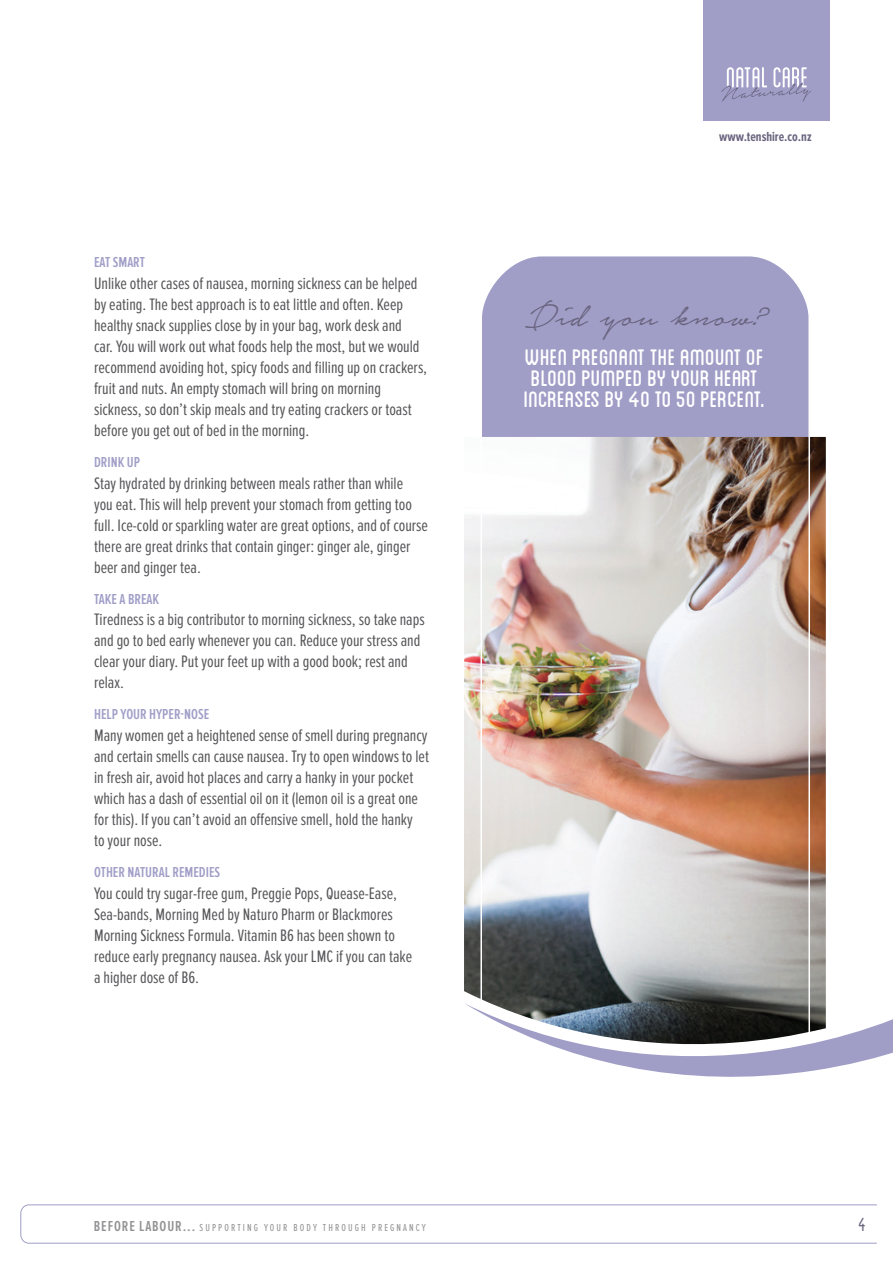
<style>
.page{position:relative;width:893px;height:1263px;background:#fff}
.page>*{position:absolute;margin:0;border:0;box-sizing:border-box;transform-origin:0 0}
.t1{font:45px "Notera Personal Use Only";color:#69637e}
.t2{font:31.5px "Blanch Caps";color:#fff}
.t3{font:condensed 19.8px "Blanch";color:#69637e}
.t4{font:17.25px/21px "Proxima Nova Ex Cn";color:#575558}
.t5{font:600 15px "Proxima Nova Ex Cn";color:#a09ec7}
.t6{font:700 13.65px "Proxima Nova Ex Cn";color:#69637e}
.t7{font:10.5px "Proxima Nova Ex Cn";letter-spacing:.2em;color:#929193}
.s1{font-weight:600;font-size:15px}
</style>
<div class="page">
<div style="left:703px;top:0;width:127px;height:121px;background:#a09ec7"></div>
<svg style="left:721px;top:67px;width:90px;height:35px"></svg>
<svg style="left:21px;top:1205px;width:856px;height:38px"></svg>
<svg style="left:559px;top:436px;width:334px;height:641px"></svg>
<img style="left:464px;top:437px;width:362px;height:611px">
<img style="left:480px;top:256px;width:331px;height:783px">
<p class="t5" style="left:94px;top:254px;width:52px">EAT SMART</p>
<p class="t4" style="left:94px;top:273px;width:335px">Unlike other cases of nausea, morning sickness can be helped by eating. The best approach is to eat little and often. Keep healthy snack supplies close by in your bag, work desk and<br>car. You will work out what foods help the most, but we would recommend avoiding hot, spicy foods and filling up on crackers, fruit and nuts. An empty stomach will bring on morning sickness, so don’t skip meals and try eating crackers or toast before you get out of bed in the morning.</p>
<p class="t5" style="left:94px;top:454px;width:48px">DRINK UP</p>
<p class="t4" style="left:94px;top:473px;width:335px">Stay hydrated by drinking between meals rather than while<br>you eat. This will help prevent your stomach from getting too full. Ice-cold or sparkling water are great options, and of course there are great drinks that contain ginger: ginger ale, ginger beer and ginger tea.</p>
<p class="t5" style="left:94px;top:590px;width:67px">TAKE A BREAK</p>
<p class="t4" style="left:94px;top:610px;width:332px">Tiredness is a big contributor to morning sickness, so take naps and go to bed early whenever you can. Reduce your stress and clear your diary. Put your feet up with a good book; rest and relax.</p>
<p class="t5" style="left:94px;top:706px;width:117px">HELP YOUR HYPER-NOSE</p>
<p class="t4" style="left:94px;top:725px;width:336px">Many women get a heightened sense of smell during pregnancy and certain smells can cause nausea. Try to open windows to let in fresh air, avoid hot places and carry a hanky in your pocket which has a dash of essential oil on it (lemon oil is a great one for this). If you can’t avoid an offensive smell, hold the hanky<br>to your nose.</p>
<p class="t5" style="left:94px;top:863px;width:128px">OTHER NATURAL REMEDIES</p>
<p class="t4" style="left:94px;top:883px;width:320px">You could try sugar-free gum, Preggie Pops, Quease-Ease, Sea-bands, Morning Med by Naturo Pharm or Blackmores Morning Sickness Formula. Vitamin B6 has been shown to reduce early pregnancy nausea. Ask your LMC if you can take a higher dose of B6.</p>
<p class="t7" style="left:94px;top:1221px;width:333px"><span class="s1">BEFORE LABOUR...</span> SUPPORTING YOUR BODY THROUGH PREGNANCY</p>
<p class="t6" style="left:719px;top:128px;width:94px">www.tenshire.co.nz</p>
<h1 class="t1" style="left:525px;top:293px;width:240px">Did you know?</h1>
<h2 class="t2" style="left:525px;top:343px;width:241px">When pregnant the amount of</h2>
<h2 class="t2" style="left:531px;top:364px;width:229px">blood pumped by your heart</h2>
<h2 class="t2" style="left:524px;top:385px;width:243px">increases by 4O to 5O percent.</h2>
<p class="t3" style="left:858px;top:1214px;width:9px">4</p>
</div>
